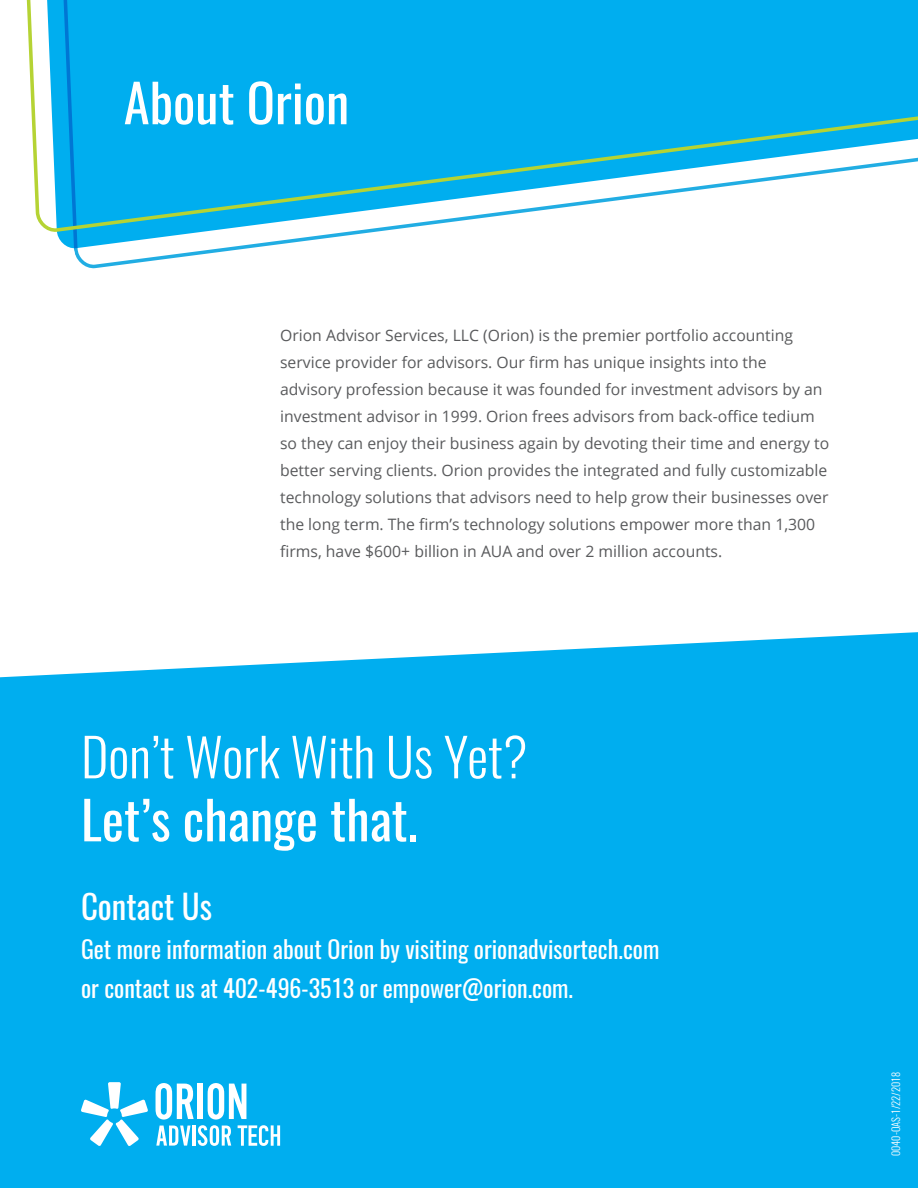
<style>
.page{position:relative;width:918px;height:1188px;background:#fff}
.page>*{position:absolute;margin:0;border:0;box-sizing:border-box;transform-origin:0 0}
.t1{font:52.5px "Oswald";color:#fff}
.t2{font:300 52.5px "Oswald";color:#fff}
.t3{font:33px "Oswald";color:#fff}
.t4{font:24px/39px "Oswald";color:#fff}
.t5{font:15.75px/27px "Open Sans";color:#595a5c}
.t6{font:300 10.5px "Oswald";color:#fff}
</style>
<div class="page">
<div style="left:0;top:632px;width:918px;height:556px;background:#00aeef"></div>
<svg style="left:57px;top:233px;width:309px;height:36px"></svg>
<svg style="left:26px;top:0;width:892px;height:233px"></svg>
<svg style="left:81px;top:1082px;width:67px;height:64px"></svg>
<svg style="left:156px;top:1083px;width:124px;height:63px"></svg>
<h1 class="t1" style="left:124px;top:56px;width:227px">About Orion</h1>
<p class="t5" style="left:280px;top:321px;width:551px">Orion Advisor Services, LLC (Orion) is the premier portfolio accounting service provider for advisors. Our firm has unique insights into the advisory profession because it was founded for investment advisors by an investment advisor in 1999. Orion frees advisors from back-office tedium so they can enjoy their business again by devoting their time and energy to better serving clients. Orion provides the integrated and fully customizable technology solutions that advisors need to help grow their businesses over the long term. The firm’s technology solutions empower more than 1,300 firms, have $600+ billion in AUA and over 2 million accounts.</p>
<h1 class="t2" style="left:81px;top:710px;width:448px">Don’t Work With Us Yet?</h1>
<h1 class="t1" style="left:81px;top:773px;width:338px">Let’s change that.</h1>
<h2 class="t3" style="left:81px;top:877px;width:133px">Contact Us</h2>
<h3 class="t4" style="left:81px;top:927px;width:580px">Get more information about Orion by visiting orionadvisortech.com or contact us at 402-496-3513 or empower@orion.com.</h3>
<p class="t6" style="left:887px;top:1156px;width:85px;rotate:-90deg">0040-OAS-1/22/2018</p>
</div>
